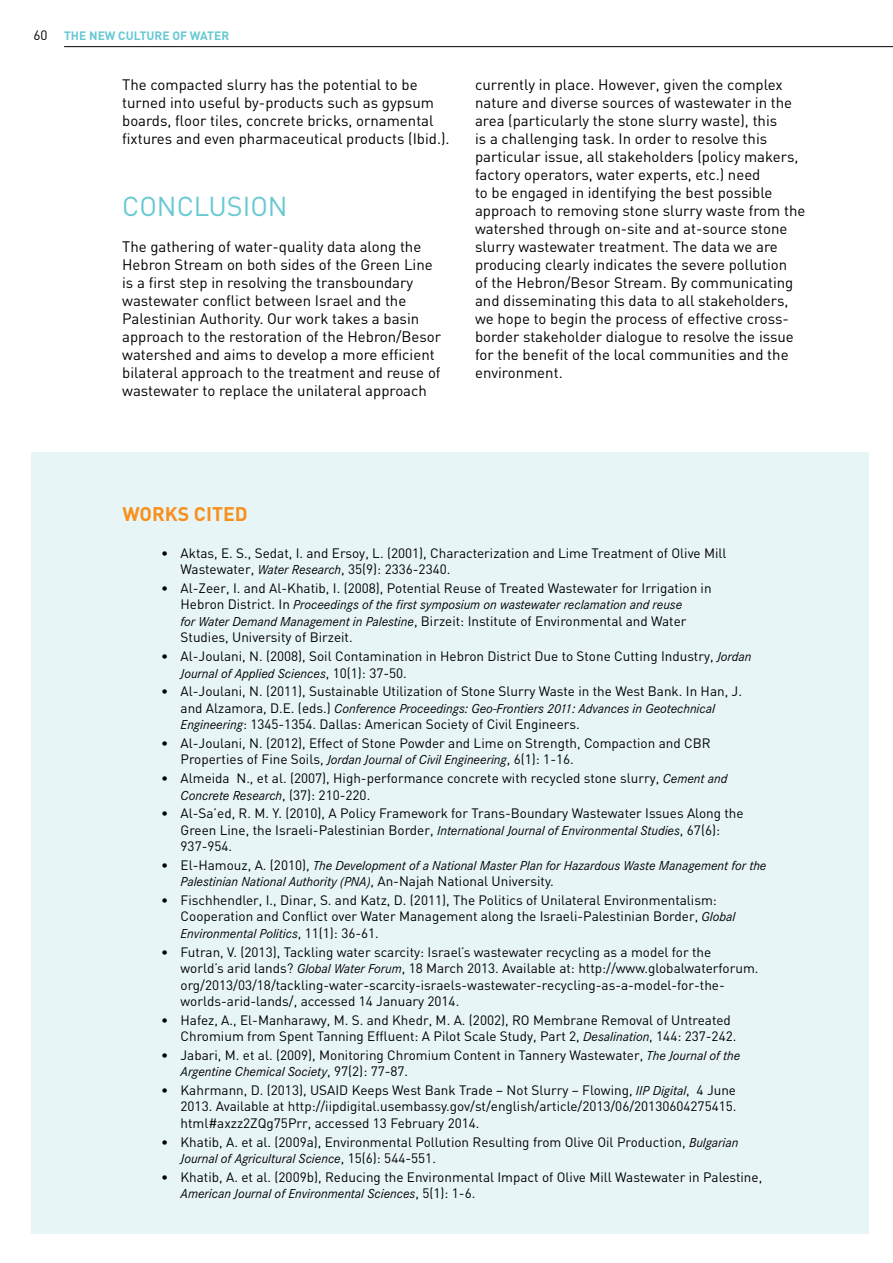
<style>
.page{position:relative;width:893px;height:1263px;background:#fff}
.page>*{position:absolute;margin:0;border:0;box-sizing:border-box;transform-origin:0 0}
.t1{font:27px "DIN";color:#67c9d3}
.t2{font:700 19.5px "DIN";color:#f7901e}
.t3{font:15px/18px "DIN";color:#000}
.t4{font:13.5px/16.5px "DIN";color:#000}
.t5{font:italic 13.5px/16.5px "Corporate S";color:#000}
.t6{font:700 12px "DIN";color:#67c9d3}
.s1{font-weight:400;font-size:13.5px;color:#000}
.s2{font-family:"Corporate S";font-style:italic}
.s3{font-family:"DIN";font-style:normal}
</style>
<div class="page">
<hr style="left:64px;top:46px;width:829px;height:1px;background:#000">
<div style="left:31px;top:452px;width:837px;height:781px;background:#e7f5f6"></div>
<p class="t6" style="left:34px;top:28px;width:175px"><span class="s1">60</span> THE NEW CULTURE OF WATER</p>
<p class="t3" style="left:122px;top:75px;width:329px">The compacted slurry has the potential to be turned into useful by-products such as gypsum boards, floor tiles, concrete bricks, ornamental fixtures and even pharmaceutical products (Ibid.).</p>
<h1 class="t1" style="left:122px;top:189px;width:146px">CONCLUSION</h1>
<p class="t3" style="left:122px;top:237px;width:321px">The gathering of water-quality data along the Hebron Stream on both sides of the Green Line is a first step in resolving the transboundary wastewater conflict between Israel and the Palestinian Authority. Our work takes a basin approach to the restoration of the Hebron/Besor watershed and aims to develop a more efficient bilateral approach to the treatment and reuse of wastewater to replace the unilateral approach</p>
<p class="t3" style="left:475px;top:76px;width:332px">currently in place. However, given the complex nature and diverse sources of wastewater in the area (particularly the stone slurry waste), this<br>is a challenging task. In order to resolve this particular issue, all stakeholders (policy makers, factory operators, water experts, etc.) need<br>to be engaged in identifying the best possible approach to removing stone slurry waste from the watershed through on-site and at-source stone slurry wastewater treatment. The data we are producing clearly indicates the severe pollution<br>of the Hebron/Besor Stream. By communicating and disseminating this data to all stakeholders, we hope to begin the process of effective cross&shy;border stakeholder dialogue to resolve the issue for the benefit of the local communities and the environment.</p>
<h2 class="t2" style="left:123px;top:501px;width:127px">WORKS CITED</h2>
<p class="t4" style="left:181px;top:544px;width:547px;text-indent:-19px">• Aktas, E. S., Sedat, I. and Ersoy, L. (2001), Characterization and Lime Treatment of Olive Mill<br>Wastewater, <span class="s2">Water Research</span>, 35(9): 2336-2340.</p>
<p class="t4" style="left:161px;top:580px;width:552px">• Al-Zeer, I. and Al-Khatib, I. (2008), Potential Reuse of Treated Wastewater for Irrigation in</p>
<p class="t5" style="left:181px;top:597px;width:503px"><span class="s3">Hebron District. In</span> Proceedings of the first symposium on wastewater reclamation and reuse</p>
<p class="t4" style="left:181px;top:613px;width:507px"><span class="s2">for Water Demand Management in Palestine</span>, Birzeit: Institute of Environmental and Water<br>Studies, University of Birzeit.</p>
<p class="t4" style="left:161px;top:648px;width:592px">• Al-Joulani, N . (2008), Soil Contamination in Hebron District Due to Stone Cutting Industry, <span class="s2">Jordan</span></p>
<p class="t5" style="left:181px;top:665px;width:228px">Journal of Applied Sciences<span class="s3">, 10(1): 37-50.</span></p>
<p class="t4" style="left:161px;top:683px;width:582px">• Al-Joulani, N . (2011), Sustainable Utilization of Stone Slurry Waste in the West Bank. In Han, J.</p>
<p class="t5" style="left:181px;top:700px;width:536px"><span class="s3">and Alzamora, D.E. (eds.)</span> Conference Proceedings: Geo-Frontiers 2011: Advances in Geotechnical</p>
<p class="t4" style="left:181px;top:716px;width:401px"><span class="s2">Engineering</span>: 1345-1354. Dallas: American Society of Civil Engineers.</p>
<p class="t4" style="left:181px;top:734px;width:529px;text-indent:-19px">• Al-Joulani, N . (2012), Effect of Stone Powder and Lime on Strength, Compaction and CBR<br>Properties of Fine Soils, <span class="s2">Jordan Journal of Civil Engineering</span>, 6(1): 1-16.</p>
<p class="t4" style="left:161px;top:770px;width:568px">• Almeida N ., et al. (2007), High-performance concrete with recycled stone slurry, <span class="s2">Cement and</span></p>
<p class="t5" style="left:181px;top:787px;width:191px">Concrete Research<span class="s3">, (37): 210-220.</span></p>
<p class="t4" style="left:161px;top:805px;width:584px">• Al-Sa’ed, R. M. Y. (2010), A Policy Framework for Trans-Boundary Wastewater Issues Along the</p>
<p class="t4" style="left:161px;top:821px;width:560px">G reen Line, the Israeli-Palestinian Border, <span class="s2">International Journal of Environmental Studies</span>, 67(6):</p>
<p class="t4" style="left:181px;top:838px;width:53px">937-954.</p>
<p class="t5" style="left:181px;top:857px;width:587px;text-indent:-19px"><span class="s3">• El-Hamouz, A. (2010),</span> The Development of a National Master Plan for Hazardous Waste Management for the<br>Palestinian National Authority (PNA)<span class="s3">, An-N ajah N ational University.</span></p>
<p class="t4" style="left:181px;top:891px;width:556px;text-indent:-19px">• Fischhendler, I., Dinar, S. and Katz, D. (2011), The Politics of Unilateral Environmentalism:<br>Cooperation and Conflict over Water Management along the Israeli-Palestinian Border, <span class="s2">Global</span></p>
<p class="t5" style="left:181px;top:925px;width:200px">Environmental Politics<span class="s3">, 11(1): 36-61.</span></p>
<p class="t4" style="left:181px;top:943px;width:579px;text-indent:-19px">• Futran, V. (2013), Tackling water scarcity: Israel’s wastewater recycling as a model for the<br>world’s arid lands? <span class="s2">Global Water Forum</span>, 18 March 2013. Available at: http://www.globalwaterforum. org/2013/03/18/tackling-water-scarcity-israels-wastewater-recycling-as-a-model-for-the&shy;worlds-arid-lands/, accessed 14 January 2014.</p>
<p class="t4" style="left:181px;top:1011px;width:557px;text-indent:-19px">• Hafez, A., El-Manharawy, M. S. and Khedr, M. A. (2002), RO Membrane Removal of Untreated<br>Chromium from Spent Tanning Effluent: A Pilot Scale Study, Part 2, <span class="s2">Desalination</span>, 144: 237-242.</p>
<p class="t4" style="left:161px;top:1046px;width:581px">• Jabari, M. et al. (2009), Monitoring Chromium Content in Tannery Wastewater, <span class="s2">The Journal of the</span></p>
<p class="t5" style="left:181px;top:1063px;width:229px">Argentine Chemical Society<span class="s3">, 97(2): 77-87.</span></p>
<p class="t4" style="left:181px;top:1081px;width:557px;text-align:justify;text-indent:-19px">• Kahrmann, D. (2013), USAID Keeps West Bank Trade – N ot Slurry – Flowing, <span class="s2">IIP Digital</span>, 4 June 2013. Available at http://iipdigital.usembassy.gov/st/english/article/2013/06/20130604275415. html#axzz2ZQg75Prr, accessed 13 February 2014.</p>
<p class="t4" style="left:161px;top:1133px;width:579px">• Khatib, A. et al. (2009a), Environmental Pollution Resulting from Olive Oil Production, <span class="s2">Bulgarian</span></p>
<p class="t5" style="left:181px;top:1150px;width:257px">Journal of Agricultural Science<span class="s3">, 15(6): 544-551.</span></p>
<p class="t4" style="left:161px;top:1168px;width:603px">• Khatib, A. et al. (2009b), Reducing the Environmental Impact of Olive Mill Wastewater in Palestine,</p>
<p class="t5" style="left:181px;top:1185px;width:296px">American Journal of Environmental Sciences<span class="s3">, 5(1): 1-6.</span></p>
</div>
